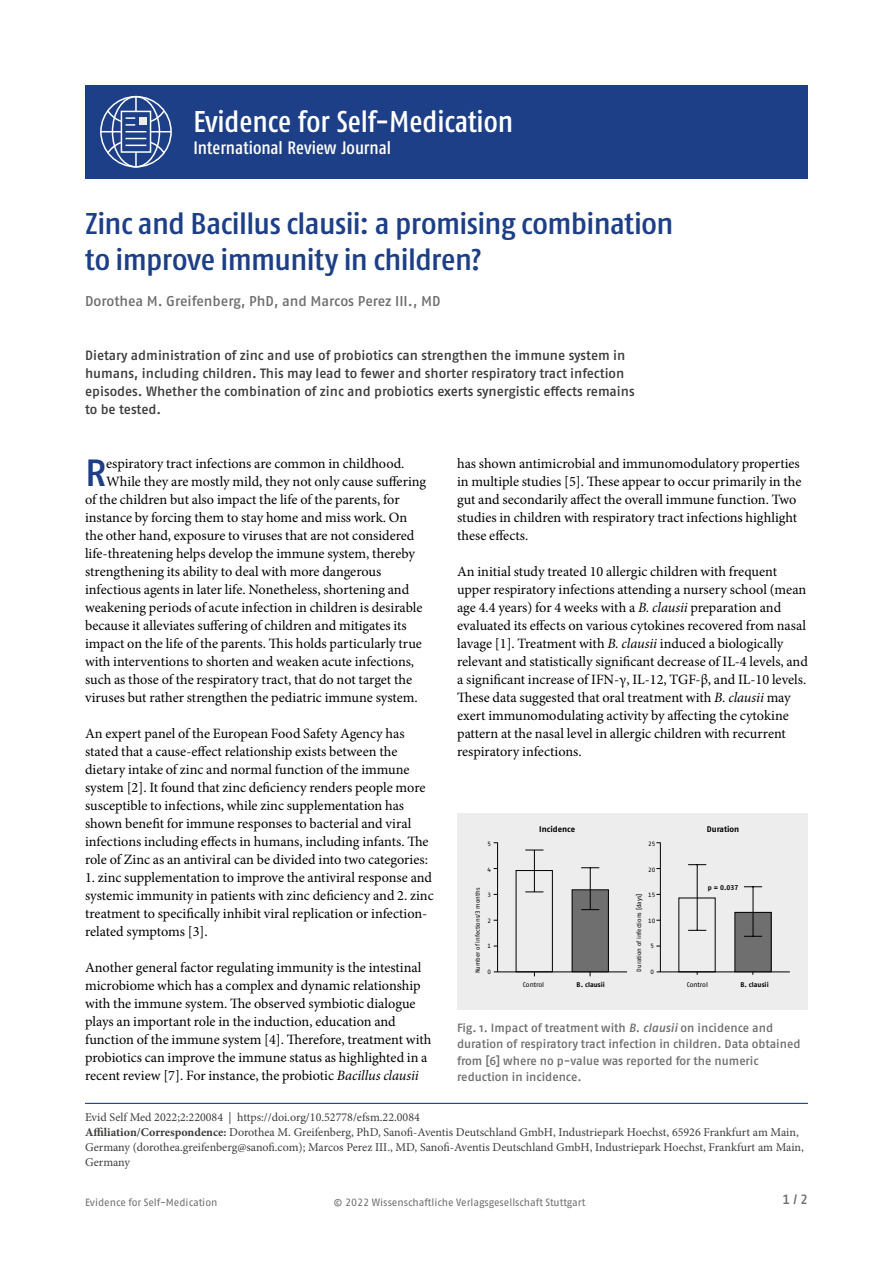
<style>
.page{position:relative;width:893px;height:1263px;background:#fff}
.page>*{position:absolute;margin:0;border:0;box-sizing:border-box;transform-origin:0 0}
.t1{font:500 37.8px "Fago Pro";color:#1d3f87}
.t2{font:500 condensed 30px/36px "Fago Pro";letter-spacing:-.015em;color:#1d3f87;scale:1.1 1}
.t3{font:500 condensed 30px "Fago Pro";color:#fff}
.t4{font:500 condensed 18px "Fago Pro";color:#fff}
.t5{font:14.25px/18px "Minion Pro";color:#000}
.t6{font:500 14.25px "Fago Pro";color:#706f6f}
.t7{font:500 13.5px/18px "Fago Pro";color:#3c3c3b}
.t8{font:500 13.5px "Fago Pro";color:#706f6f}
.t9{font:12px/15px "Minion Pro";color:#3c3c3b}
.t10{font:500 12px/16.5px "Fago Pro";letter-spacing:-.005em;color:#706f6f}
.t11{font:10.5px "Fago Pro";letter-spacing:-.005em;color:#706f6f}
.t12{font:700 8.25px "Fago Pro";color:#000}
.t13{font:700 6.9px "Fago Pro";color:#000}
.t14{font:6.9px "Fago Pro";letter-spacing:-.005em;color:#000}
.t15{font:6.15px "Fago Pro";color:#000}
.s1{font-style:italic}
.s2{font-weight:700}
</style>
<div class="page">
<div style="left:85px;top:85px;width:723px;height:94px;background:#1d3f87"></div>
<div style="left:100px;top:96px;width:72px;height:72px;border:2px solid #fff;border-radius:50%"></div>
<div style="left:112px;top:96px;width:48px;height:72px;border:2px solid #fff;border-radius:50%"></div>
<hr style="left:100px;top:131px;width:71px;height:1px;background:#fff">
<hr style="left:135px;top:96px;width:2px;height:72px;background:#fff">
<svg style="left:121px;top:132px;width:30px;height:6px"></svg>
<svg style="left:106px;top:138px;width:60px;height:17px"></svg>
<svg style="left:106px;top:109px;width:60px;height:23px"></svg>
<hr style="left:85px;top:1103px;width:723px;height:1px;background:#1d3f87">
<div style="left:457px;top:813px;width:351px;height:196px;background:#ededee"></div>
<hr style="left:497px;top:842px;width:1px;height:130px;background:#000">
<hr style="left:494px;top:971px;width:133px;height:1px;background:#000">
<div style="left:516px;top:870px;width:37px;height:102px;border:1px solid #000"></div>
<div style="left:572px;top:890px;width:36px;height:82px;background:#706f6f"></div>
<div style="left:572px;top:890px;width:37px;height:82px;border:1px solid #000"></div>
<svg style="left:525px;top:850px;width:18px;height:1px"></svg>
<svg style="left:581px;top:867px;width:18px;height:1px"></svg>
<svg style="left:525px;top:892px;width:18px;height:1px"></svg>
<svg style="left:581px;top:909px;width:18px;height:1px"></svg>
<hr style="left:534px;top:850px;width:1px;height:42px;background:#000">
<hr style="left:590px;top:868px;width:1px;height:42px;background:#000">
<hr style="left:660px;top:842px;width:1px;height:130px;background:#000">
<hr style="left:657px;top:971px;width:133px;height:1px;background:#000">
<div style="left:735px;top:912px;width:36px;height:60px;background:#706f6f"></div>
<div style="left:735px;top:912px;width:36px;height:60px;border:1px solid #000"></div>
<svg style="left:688px;top:864px;width:18px;height:1px"></svg>
<svg style="left:744px;top:886px;width:18px;height:1px"></svg>
<svg style="left:688px;top:930px;width:18px;height:1px"></svg>
<svg style="left:744px;top:936px;width:18px;height:1px"></svg>
<hr style="left:697px;top:864px;width:1px;height:66px;background:#000">
<hr style="left:753px;top:886px;width:1px;height:50px;background:#000">
<h2 class="t3" style="left:193px;top:103px;width:321px">Evidence for Self-Medication</h2>
<p class="t4" style="left:193px;top:137px;width:199px">International Review Journal</p>
<h2 class="t2" style="left:85px;top:206px;width:537px">Zinc and Bacillus clausii: a promising combination to improve immunity in children?</h2>
<p class="t6" style="left:85px;top:292px;width:357px">Dorothea M. Greifenberg, PhD, and Marcos Perez III., MD</p>
<p class="t7" style="left:85px;top:346px;width:551px">Dietary administration of zinc and use of probiotics can strengthen the immune system in humans, including children. This may lead to fewer and shorter respiratory tract infection episodes. Whether the combination of zinc and probiotics exerts synergistic effects remains to be tested.</p>
<h1 class="t1" style="left:85px;top:450px;width:23px">R</h1>
<p class="t5" style="left:106px;top:455px;width:300px">espiratory tract infections are common in childhood.</p>
<p class="t5" style="left:106px;top:473px;width:321px">While they are mostly mild, they not only cause suffering</p>
<p class="t5" style="left:85px;top:491px;width:316px">of the children but also impact the life of the parents, for</p>
<p class="t5" style="left:85px;top:509px;width:324px">instance by forcing them to stay home and miss work. On</p>
<p class="t5" style="left:85px;top:527px;width:331px">the other hand, exposure to viruses that are not considered</p>
<p class="t5" style="left:85px;top:545px;width:331px">life-threatening helps develop the immune system, thereby</p>
<p class="t5" style="left:85px;top:563px;width:298px">strengthening its ability to deal with more dangerous</p>
<p class="t5" style="left:85px;top:581px;width:326px">infectious agents in later life. Nonetheless, shortening and</p>
<p class="t5" style="left:85px;top:599px;width:339px">weakening periods of acute infection in children is desirable</p>
<p class="t5" style="left:85px;top:616px;width:323px">because it alleviates suffering of children and mitigates its</p>
<p class="t5" style="left:85px;top:634px;width:338px">impact on the life of the parents. This holds particularly true</p>
<p class="t5" style="left:85px;top:652px;width:331px">with interventions to shorten and weaken acute infections,</p>
<p class="t5" style="left:85px;top:670px;width:329px">such as those of the respiratory tract, that do not target the</p>
<p class="t5" style="left:85px;top:688px;width:334px">viruses but rather strengthen the pediatric immune system.</p>
<p class="t5" style="left:85px;top:724px;width:345px">An expert panel of the European Food Safety Agency has stated that a cause-effect relationship exists between the dietary intake of zinc and normal function of the immune system [2]. It found that zinc deficiency renders people more susceptible to infections, while zinc supplementation has shown benefit for immune responses to bacterial and viral infections including effects in humans, including infants. The role of Zinc as an antiviral can be divided into two categories:</p>
<p class="t5" style="left:85px;top:868px;width:350px">1. zinc supplementation to improve the antiviral response and systemic immunity in patients with zinc deficiency and 2. zinc treatment to specifically inhibit viral replication or infection&shy;related symptoms [3].</p>
<p class="t5" style="left:85px;top:958px;width:348px">Another general factor regulating immunity is the intestinal microbiome which has a complex and dynamic relationship with the immune system. The observed symbiotic dialogue plays an important role in the induction, education and function of the immune system [4]. Therefore, treatment with probiotics can improve the immune status as highlighted in a recent review [7]. For instance, the probiotic <span class="s1">Bacillus clausii</span></p>
<p class="t5" style="left:457px;top:454px;width:346px">has shown antimicrobial and immunomodulatory properties in multiple studies [5]. These appear to occur primarily in the gut and secondarily affect the overall immune function. Two studies in children with respiratory tract infections highlight these effects.</p>
<p class="t5" style="left:457px;top:562px;width:352px">An initial study treated 10 allergic children with frequent upper respiratory infections attending a nursery school (mean age 4.4 years) for 4 weeks with a <span class="s1">B. clausii</span> preparation and evaluated its effects on various cytokines recovered from nasal lavage [1]. Treatment with <span class="s1">B. clausii</span> induced a biologically relevant and statistically significant decrease of IL-4 levels, and a significant increase of IFN-γ, IL-12, TGF-β, and IL-10 levels.<br>These data suggested that oral treatment with <span class="s1">B. clausii</span> may exert immunomodulating activity by affecting the cytokine pattern at the nasal level in allergic children with recurrent respiratory infections.</p>
<p class="t12" style="left:539px;top:824px;width:37px">Incidence</p>
<p class="t15" style="left:488px;top:840px;width:5px">5</p>
<p class="t15" style="left:648px;top:840px;width:9px">25</p>
<p class="t15" style="left:488px;top:866px;width:5px">4</p>
<p class="t15" style="left:648px;top:866px;width:9px">20</p>
<p class="t15" style="left:474px;top:973px;width:87px;rotate:-90deg">Number of infections/3 months</p>
<p class="t15" style="left:488px;top:891px;width:5px">3</p>
<p class="t15" style="left:648px;top:891px;width:9px">15</p>
<p class="t15" style="left:635px;top:971px;width:79px;rotate:-90deg">Duration of infections [days]</p>
<p class="t15" style="left:488px;top:917px;width:5px">2</p>
<p class="t15" style="left:648px;top:917px;width:9px">10</p>
<p class="t15" style="left:488px;top:942px;width:5px">1</p>
<p class="t15" style="left:651px;top:942px;width:5px">5</p>
<p class="t15" style="left:488px;top:968px;width:5px">0</p>
<p class="t15" style="left:651px;top:968px;width:5px">0</p>
<p class="t12" style="left:707px;top:824px;width:34px">Duration</p>
<p class="t13" style="left:708px;top:883px;width:32px">p = 0.037</p>
<p class="t13" style="left:577px;top:981px;width:30px">B. clausii</p>
<p class="t13" style="left:740px;top:981px;width:30px">B. clausii</p>
<p class="t14" style="left:523px;top:981px;width:23px">Control</p>
<p class="t14" style="left:687px;top:981px;width:23px">Control</p>
<p class="t10" style="left:457px;top:1019px;width:345px">Fig. 1. Impact of treatment with <span class="s1">B. clausii</span> on incidence and duration of respiratory tract infection in children. Data obtained from [6] where no p-value was reported for the numeric reduction in incidence.</p>
<p class="t9" style="left:85px;top:1110px;width:720px">Evid Self Med 2022;2:220084 | https://doi.org/10.52778/efsm.22.0084<br><span class="s2">Affiliation/Correspondence:</span> Dorothea M. Greifenberg, PhD, Sanofi-Aventis Deutschland GmbH, Industriepark Hoechst, 65926 Frankfurt am Main, Germany (dorothea.greifenberg@sanofi.com); Marcos Perez III., MD, Sanofi-Aventis Deutschland GmbH, Industriepark Hoechst, Frankfurt am Main, Germany</p>
<p class="t11" style="left:85px;top:1196px;width:134px">Evidence for Self-Medication</p>
<p class="t11" style="left:334px;top:1196px;width:253px">© 2022 Wissenschaftliche Verlagsgesellschaft Stuttgart</p>
<p class="t8" style="left:782px;top:1191px;width:27px">1 / 2</p>
</div>
